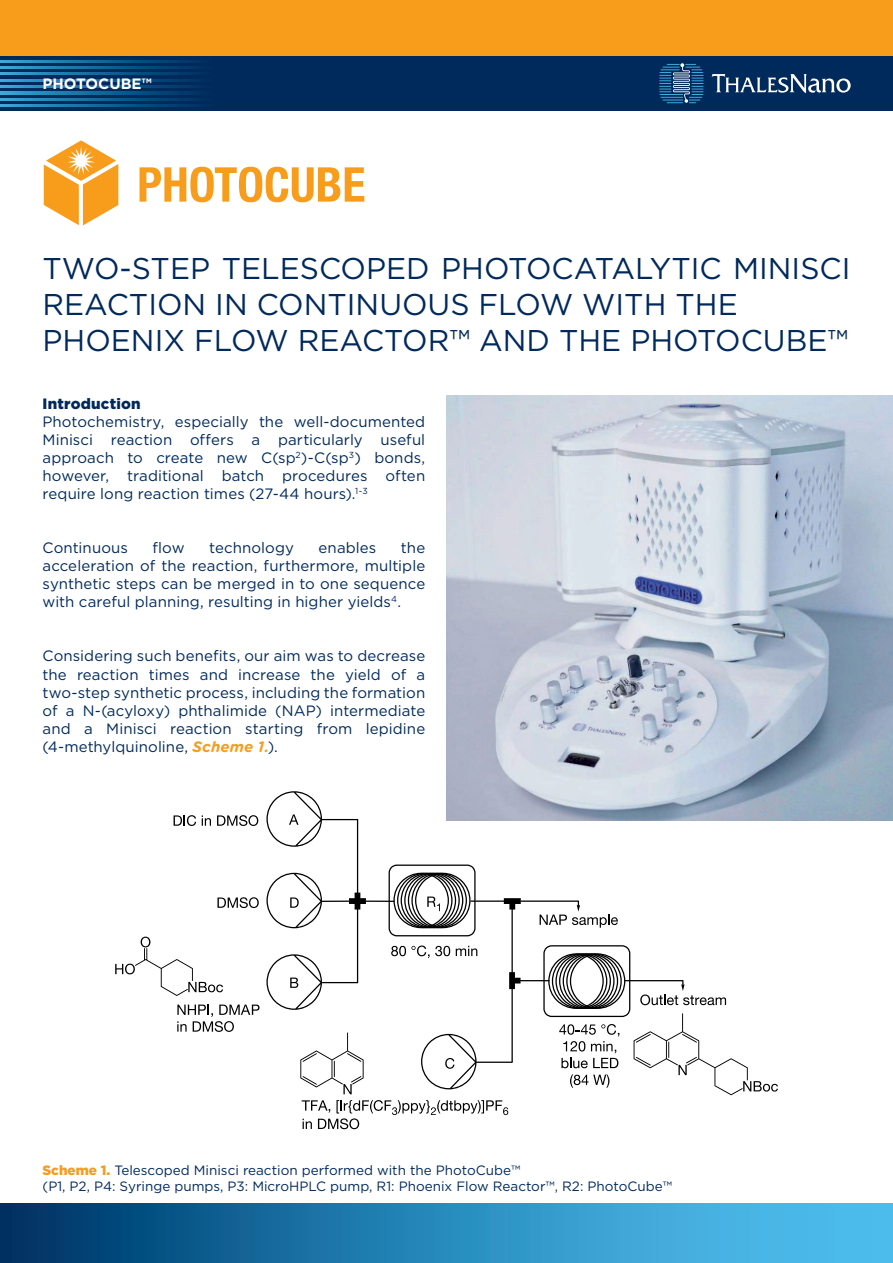
<style>
.page{position:relative;width:893px;height:1263px;background:#fff}
.page>*{position:absolute;margin:0;border:0;box-sizing:border-box;transform-origin:0 0}
.t1{font:30px/36px "Gotham";color:#00295c}
.t2{font:15px/18px "Gotham";letter-spacing:.005em;color:#00295c;text-align:justify}
.t3{font:900 15px "Gotham";letter-spacing:.015em;color:#00295c}
.t4{font:700 15px "Gotham";color:#fff}
.t5{font:13.5px/16.2px "Gotham";color:#00295c}
.s1{font-family:"Gotham Rounded";font-weight:700;font-style:italic;color:#f89c1c}
.s2{font-weight:900;color:#f89c1c}
</style>
<div class="page">
<div style="left:0;top:0;width:893px;height:81px;background:#f89c1c"></div>
<svg style="left:0;top:1203px;width:893px;height:60px;background:#2783b5"></svg>
<svg style="left:44px;top:140px;width:74px;height:85px"></svg>
<svg style="left:140px;top:167px;width:224px;height:35px"></svg>
<img style="left:446px;top:395px;width:447px;height:426px">
<div style="left:0;top:56px;width:893px;height:55px;background:#00295c"></div>
<svg style="left:0;top:60px;width:195px;height:2px"></svg>
<svg style="left:0;top:66px;width:195px;height:3px"></svg>
<svg style="left:0;top:73px;width:195px;height:2px"></svg>
<svg style="left:0;top:79px;width:195px;height:2px"></svg>
<svg style="left:0;top:86px;width:195px;height:2px"></svg>
<svg style="left:0;top:92px;width:195px;height:2px"></svg>
<svg style="left:0;top:98px;width:195px;height:2px"></svg>
<svg style="left:0;top:105px;width:195px;height:2px"></svg>
<svg style="left:659px;top:63px;width:45px;height:40px"></svg>
<svg style="left:712px;top:74px;width:139px;height:19px"></svg>
<svg style="left:421px;top:898px;width:159px;height:191px"></svg>
<svg style="left:445px;top:1058px;width:9px;height:11px"></svg>
<svg style="left:115px;top:937px;width:108px;height:59px"></svg>
<svg style="left:217px;top:897px;width:42px;height:11px"></svg>
<svg style="left:177px;top:1004px;width:82px;height:28px"></svg>
<svg style="left:300px;top:1032px;width:64px;height:62px"></svg>
<svg style="left:302px;top:1100px;width:206px;height:29px"></svg>
<svg style="left:540px;top:914px;width:78px;height:14px"></svg>
<svg style="left:174px;top:815px;width:22px;height:11px"></svg>
<svg style="left:202px;top:815px;width:9px;height:11px"></svg>
<svg style="left:217px;top:815px;width:41px;height:11px"></svg>
<svg style="left:266px;top:791px;width:211px;height:219px"></svg>
<svg style="left:543px;top:945px;width:235px;height:150px"></svg>
<p class="t4" style="left:43px;top:74px;width:111px">PHOTOCUBE™</p>
<h1 class="t1" style="left:43px;top:250px;width:809px">TWO-STEP TELESCOPED PHOTOCATALYTIC MINISCI<br>REACTION IN CONTINUOUS FLOW WITH THE<br>PHOENIX FLOW REACTOR™ AND THE PHOTOCUBE™</h1>
<p class="t3" style="left:43px;top:395px;width:100px">Introduction</p>
<p class="t2" style="left:43px;top:413px;width:384px">Photochemistry, especially the well-documented Minisci reaction offers a particularly useful approach to create new C(sp<sup>2</sup>)-C(sp<sup>3</sup>) bonds, however, traditional batch procedures often require long reaction times (27-44 hours).<sup>1-3</sup></p>
<p class="t2" style="left:43px;top:539px;width:87px">Continuous</p>
<p class="t2" style="left:153px;top:539px;width:34px">flow</p>
<p class="t2" style="left:209px;top:539px;width:86px">technology</p>
<p class="t2" style="left:319px;top:539px;width:59px">enables</p>
<p class="t2" style="left:43px;top:539px;width:384px;text-indent:358px">the acceleration of the reaction, furthermore, multiple synthetic steps can be merged in to one sequence with careful planning, resulting in higher yields<sup>4</sup>.</p>
<p class="t2" style="left:43px;top:647px;width:384px">Considering such benefits, our aim was to decrease the reaction times and increase the yield of a two-step synthetic process, including the formation of a N-(acyloxy) phthalimide (NAP) intermediate and a Minisci reaction starting from lepidine (4-methylquinoline, <span class="s1">Scheme 1.</span>).</p>
<p class="t5" style="left:43px;top:1161px;width:631px"><span class="s2">Scheme 1.</span> Telescoped Minisci reaction performed with the PhotoCube™<br>(P1, P2, P4: Syringe pumps, P3: MicroHPLC pump, R1: Phoenix Flow Reactor™, R2: PhotoCube™</p>
</div>
